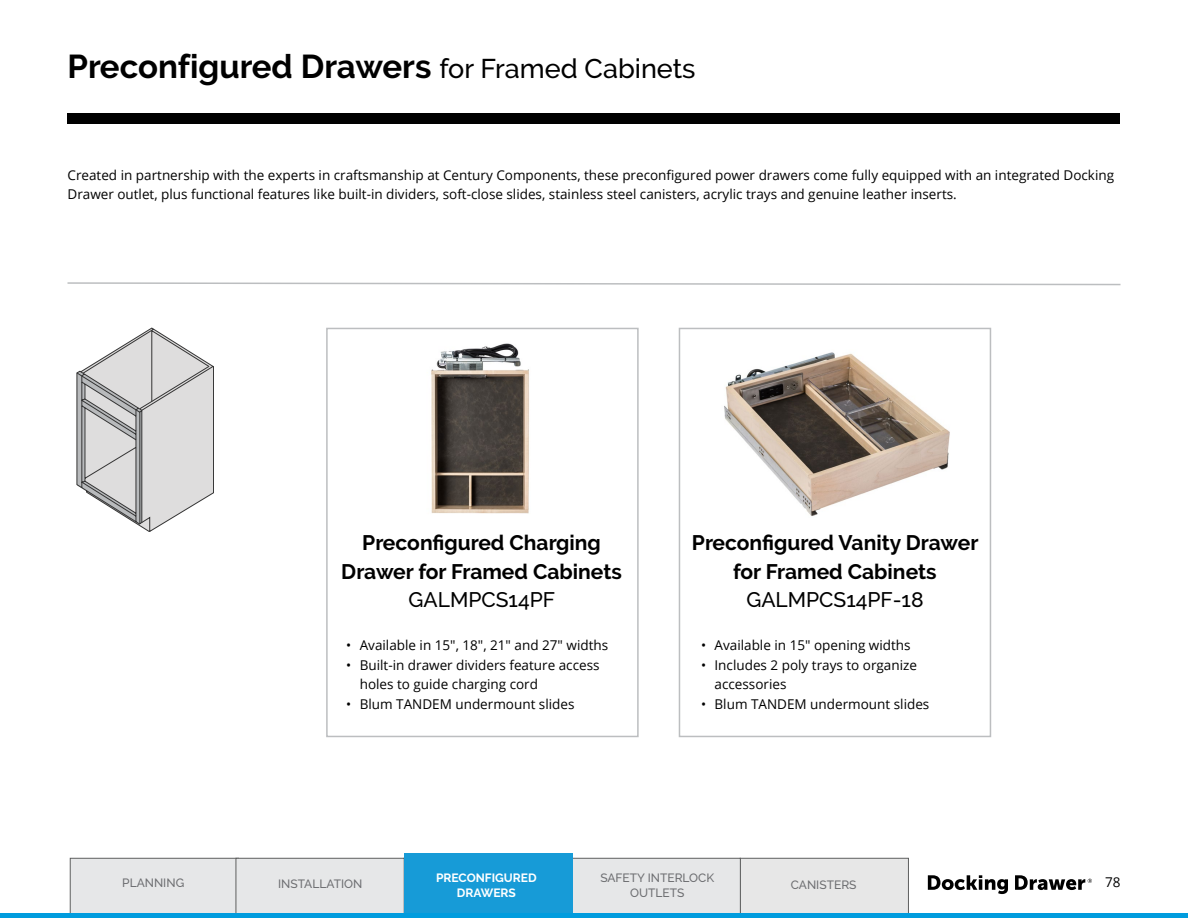
<style>
.page{position:relative;width:1188px;height:918px;background:#fff}
.page>*{position:absolute;margin:0;border:0;box-sizing:border-box;transform-origin:0 0}
.t1{font:700 33px "Raleway";color:#000}
.t2{font:700 21px/28.5px "Raleway";color:#000;text-align:center}
.t3{font:500 21px "Raleway";color:#000}
.t4{font:13.5px/19.5px "Open Sans";color:#000}
.t5{font:500 12px/15px "Raleway";color:#6d6e71;text-align:center}
.t6{font:700 12px/15px "Raleway";color:#fff;text-align:center}
.s1{font-weight:500;font-size:27px}
</style>
<div class="page">
<svg style="left:928px;top:875px;width:164px;height:19px"></svg>
<div style="left:740px;top:858px;width:169px;height:57px;background:#e7e7e7;border:1px solid #5e5f5f"></div>
<div style="left:572px;top:858px;width:169px;height:57px;background:#e6e7e8;border:1px solid #5e5f5f"></div>
<div style="left:70px;top:858px;width:169px;height:57px;background:#e6e7e8;border:1px solid #5e5f5f"></div>
<div style="left:236px;top:858px;width:168px;height:57px;background:#e6e7e8;border:1px solid #5e5f5f"></div>
<div style="left:404px;top:853px;width:169px;height:62px;background:#179bd7"></div>
<div style="left:0;top:913px;width:1188px;height:5px;background:#009cde"></div>
<div style="left:679px;top:328px;width:312px;height:409px;border:2px solid #bcbec0"></div>
<div style="left:326px;top:328px;width:313px;height:409px;border:2px solid #bcbec0"></div>
<div style="left:68px;top:114px;width:1052px;height:10px;background:#000"></div>
<svg style="left:67px;top:282px;width:1054px;height:4px"></svg>
<svg style="left:77px;top:328px;width:137px;height:204px"></svg>
<img style="left:431px;top:343px;width:98px;height:171px">
<img style="left:724px;top:352px;width:226px;height:164px">
<h1 class="t1" style="left:68px;top:48px;width:630px">Preconfigured Drawers <span class="s1">for Framed Cabinets</span></h1>
<p class="t4" style="left:68px;top:165px;width:1048px">Created in partnership with the experts in craftsmanship at Century Components, these preconfigured power drawers come fully equipped with an integrated Docking<br>Drawer outlet, plus functional features like built-in dividers, soft-close slides, stainless steel canisters, acrylic trays and genuine leather inserts.</p>
<h2 class="t2" style="left:341px;top:528px;width:282px">Preconfigured Charging<br>Drawer for Framed Cabinets</h2>
<h2 class="t3" style="left:409px;top:587px;width:148px">GALMPCS14PF</h2>
<p class="t4" style="left:346px;top:635px;width:263px">• Available in 15", 18", 21" and 27" widths</p>
<p class="t4" style="left:360px;top:655px;width:241px;text-indent:-14px">• Built-in drawer dividers feature access holes to guide charging cord</p>
<p class="t4" style="left:346px;top:694px;width:230px">• Blum TANDEM undermount slides</p>
<h2 class="t2" style="left:692px;top:528px;width:288px">Preconfigured Vanity Drawer for Framed Cabinets</h2>
<h2 class="t3" style="left:746px;top:587px;width:179px">GALMPCS14PF-18</h2>
<p class="t4" style="left:701px;top:635px;width:211px">• Available in 15" opening widths</p>
<p class="t4" style="left:715px;top:655px;width:204px;text-indent:-14px">• Includes 2 poly trays to organize accessories</p>
<p class="t4" style="left:701px;top:694px;width:230px">• Blum TANDEM undermount slides</p>
<p class="t6" style="left:436px;top:871px;width:102px">PRECONFIGURED<br>DRAWERS</p>
<p class="t5" style="left:600px;top:871px;width:115px">SAFETY INTERLOCK<br>OUTLETS</p>
<p class="t5" style="left:278px;top:876px;width:86px">INSTALLATION</p>
<p class="t4" style="left:1105px;top:872px;width:17px">78</p>
<p class="t5" style="left:122px;top:875px;width:64px">PLANNING</p>
<p class="t5" style="left:791px;top:877px;width:67px">CANISTERS</p>
</div>
